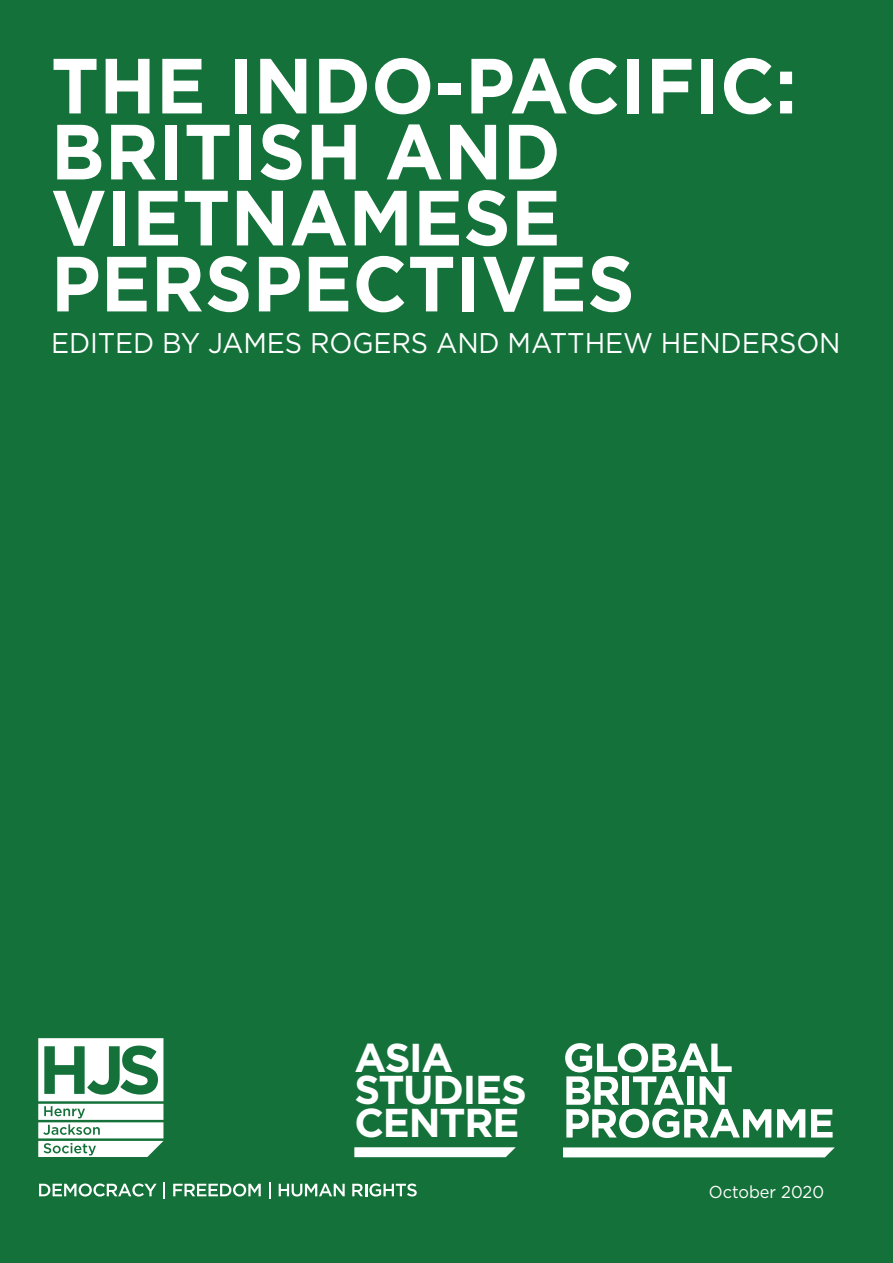
<style>
.page{position:relative;width:893px;height:1263px;background:#137139}
.page>*{position:absolute;margin:0;border:0;box-sizing:border-box;transform-origin:0 0}
.t1{font:700 78px/66px "Gotham";letter-spacing:.005em;color:#fff;scale:.95 1}
.t2{font:700 40.35px/32.5px "Gotham";letter-spacing:-.03em;color:#fff}
.t3{font:28.5px "Gotham";letter-spacing:-.005em;color:#fff;scale:.95 1}
.t4{font:17.25px "Gotham";color:#fff;scale:.95 1}
</style>
<div class="page">
<svg style="left:565px;top:1043px;width:206px;height:95px"></svg>
<svg style="left:777px;top:1109px;width:28px;height:28px"></svg>
<svg style="left:811px;top:1109px;width:22px;height:28px"></svg>
<svg style="left:563px;top:1147px;width:272px;height:10px"></svg>
<svg style="left:354px;top:1147px;width:162px;height:10px"></svg>
<svg style="left:38px;top:1038px;width:125px;height:119px"></svg>
<svg style="left:39px;top:1183px;width:118px;height:13px"></svg>
<svg style="left:163px;top:1182px;width:2px;height:16px"></svg>
<svg style="left:173px;top:1183px;width:88px;height:13px"></svg>
<svg style="left:269px;top:1182px;width:2px;height:16px"></svg>
<svg style="left:279px;top:1183px;width:66px;height:13px"></svg>
<svg style="left:352px;top:1183px;width:65px;height:13px"></svg>
<p class="t1" style="left:51px;top:52px;width:787px">THE INDO-PACIFIC:<br>BRITISH AND<br>VIETNAMESE<br>PERSPECTIVES</p>
<p class="t3" style="left:51px;top:325px;width:833px">EDITED BY JAMES ROGERS AND MATTHEW HENDERSON</p>
<p class="t2" style="left:354px;top:1041px;width:174px">ASIA<br>STUDIES<br>CENTRE</p>
<p class="t4" style="left:709px;top:1181px;width:123px">October 2020</p>
</div>
